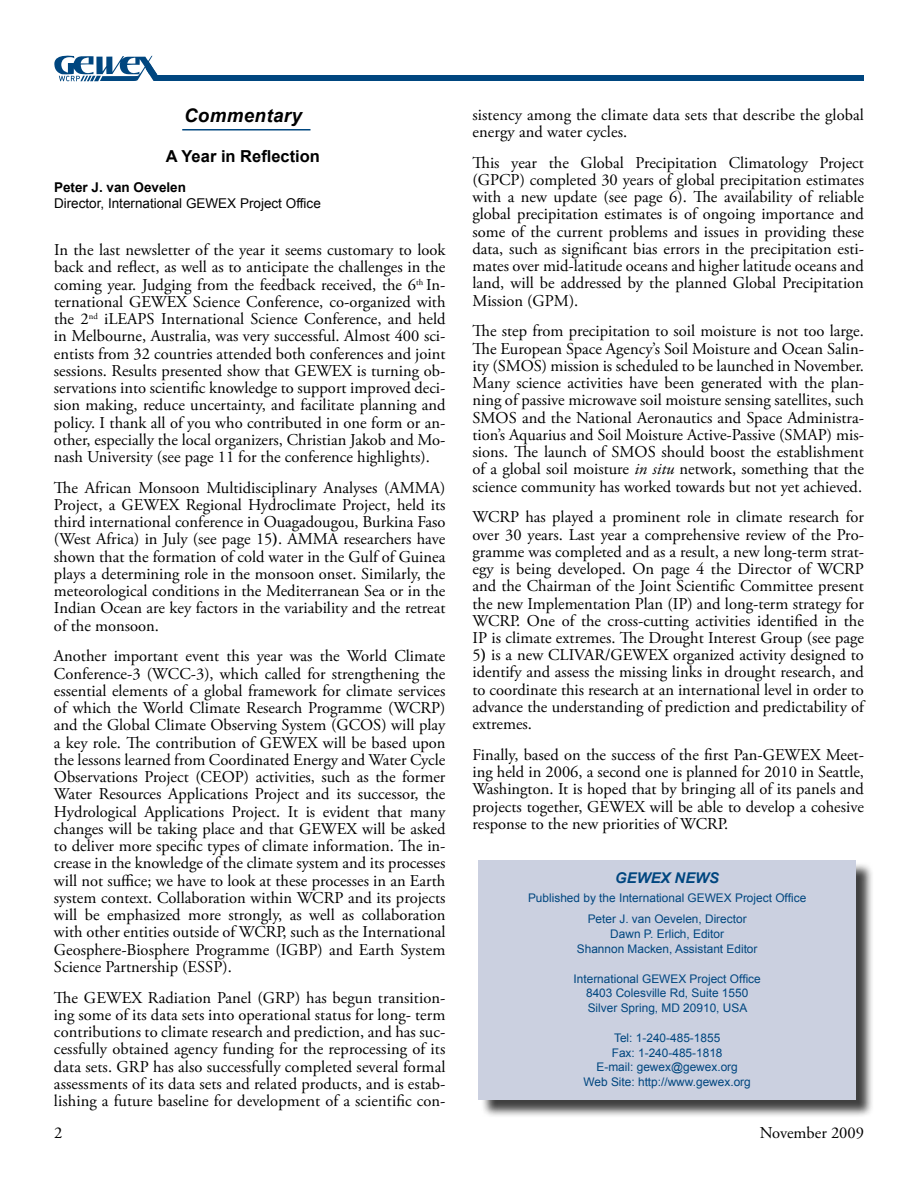
<style>
.page{position:relative;width:918px;height:1188px;background:#fff}
.page>*{position:absolute;margin:0;border:0;box-sizing:border-box;transform-origin:0 0}
.t1{font:italic 700 18.75px "Arial";letter-spacing:.02em;color:#000}
.t2{font:16.5px/17.2px "Adobe Garamond Pro";color:#000;text-align:justify}
.t3{font:700 16.5px "Arial";color:#000}
.t4{font:italic 700 14.85px "Arial";color:#00467f}
.t5{font:13.5px "Arial";color:#000}
.t6{font:700 13.5px "Arial";color:#000}
.t7{font:11.85px/14.9px "Arial";color:#00467f;text-align:center}
.s1{font-weight:700}
.s2{font-style:italic}
</style>
<div class="page">
<div style="left:155px;top:75px;width:709px;height:6px;background:#00467f"></div>
<svg style="left:54px;top:55px;width:104px;height:27px"></svg>
<hr style="left:182px;top:129px;width:128px;height:1px;background:#00467f">
<div style="left:480px;top:862px;width:394px;height:256px;background:#000;opacity:.75"></div>
<div style="left:478px;top:860px;width:378px;height:240px;background:#cbd0e0"></div>
<p class="t1" style="left:184px;top:104px;width:119px">Commentary</p>
<p class="t3" style="left:166px;top:145px;width:156px">A Year in Reflection</p>
<p class="t6" style="left:54px;top:178px;width:134px">Peter J. van Oevelen</p>
<p class="t5" style="left:54px;top:195px;width:268px">Director, International GEWEX Project Office</p>
<p class="t2" style="left:54px;top:242px;width:393px">In the last newsletter of the year it seems customary to look back and reflect, as well as to anticipate the challenges in the coming year. Judging from the feedback received, the 6<sup>th</sup> In&shy;ternational GEWEX Science Conference, co-organized with the 2<sup>nd</sup> iLEAPS International Science Conference, and held in Melbourne, Australia, was very successful. Almost 400 sci&shy;entists from 32 countries attended both conferences and joint sessions. Results presented show that GEWEX is turning ob&shy;servations into scientific knowledge to support improved deci&shy;sion making, reduce uncertainty, and facilitate planning and policy. I thank all of you who contributed in one form or an&shy;other, especially the local organizers, Christian Jakob and Mo&shy;nash University (see page 11 for the conference highlights).</p>
<p class="t2" style="left:54px;top:479px;width:393px">The African Monsoon Multidisciplinary Analyses (AMMA)<br>Project, a GEWEX Regional Hydroclimate Project, held its third international conference in Ouagadougou, Burkina Faso (West Africa) in July (see page 15<span class="s1">)</span>. AMMA researchers have shown that the formation of cold water in the Gulf of Guinea plays a determining role in the monsoon onset. Similarly, the meteorological conditions in the Mediterranean Sea or in the Indian Ocean are key factors in the variability and the retreat of the monsoon.</p>
<p class="t2" style="left:54px;top:648px;width:393px">Another important event this year was the World Climate Conference-3 (WCC-3), which called for strengthening the essential elements of a global framework for climate services of which the World Climate Research Programme (WCRP) and the Global Climate Observing System (GCOS) will play a key role. The contribution of GEWEX will be based upon the lessons learned from Coordinated Energy and Water Cycle Observations Project (CEOP) activities, such as the former Water Resources Applications Project and its successor, the Hydrological Applications Project. It is evident that many changes will be taking place and that GEWEX will be asked to deliver more specific types of climate information. The in&shy;crease in the knowledge of the climate system and its processes will not suffice; we have to look at these processes in an Earth system context. Collaboration within WCRP and its projects will be emphasized more strongly, as well as collaboration with other entities outside of WCRP, such as the International Geosphere-Biosphere Programme (IGBP) and Earth System Science Partnership (ESSP).</p>
<p class="t2" style="left:54px;top:989px;width:393px">The GEWEX Radiation Panel (GRP) has begun transition&shy;ing some of its data sets into operational status for long- term contributions to climate research and prediction, and has suc&shy;cessfully obtained agency funding for the reprocessing of its data sets. GRP has also successfully completed several formal assessments of its data sets and related products, and is estab&shy;lishing a future baseline for development of a scientific con-</p>
<p class="t2" style="left:473px;top:106px;width:393px">sistency among the climate data sets that describe the global energy and water cycles.</p>
<p class="t2" style="left:473px;top:154px;width:393px">This year the Global Precipitation Climatology Project (GPCP) completed 30 years of global precipitation estimates with a new update (see page 6). The availability of reliable global precipitation estimates is of ongoing importance and some of the current problems and issues in providing these data, such as significant bias errors in the precipitation esti&shy;mates over mid-latitude oceans and higher latitude oceans and land, will be addressed by the planned Global Precipitation Mission (GPM).</p>
<p class="t2" style="left:473px;top:323px;width:393px">The step from precipitation to soil moisture is not too large.<br>The European Space Agency’s Soil Moisture and Ocean Salin&shy;ity (SMOS) mission is scheduled to be launched in November.<br>Many science activities have been generated with the plan&shy;ning of passive microwave soil moisture sensing satellites, such SMOS and the National Aeronautics and Space Administra&shy;tion’s Aquarius and Soil Moisture Active-Passive (SMAP) mis&shy;sions. The launch of SMOS should boost the establishment of a global soil moisture <span class="s2">in situ</span> network, something that the science community has worked towards but not yet achieved.</p>
<p class="t2" style="left:473px;top:509px;width:393px">WCRP has played a prominent role in climate research for over 30 years. Last year a comprehensive review of the Pro&shy;gramme was completed and as a result, a new long-term strat&shy;egy is being developed. On page 4 the Director of WCRP and the Chairman of the Joint Scientific Committee present the new Implementation Plan (IP) and long-term strategy for WCRP. One of the cross-cutting activities identified in the IP is climate extremes. The Drought Interest Group (see page</p>
<p class="t2" style="left:473px;top:647px;width:393px">5<span class="s1">)</span> is a new CLIVAR/GEWEX organized activity designed to identify and assess the missing links in drought research, and to coordinate this research at an international level in order to advance the understanding of prediction and predictability of extremes.</p>
<p class="t2" style="left:473px;top:747px;width:393px">Finally, based on the success of the first Pan-GEWEX Meet&shy;ing held in 2006, a second one is planned for 2010 in Seattle, Washington. It is hoped that by bringing all of its panels and projects together, GEWEX will be able to develop a cohesive response to the new priorities of WCRP.</p>
<p class="t4" style="left:615px;top:868px;width:105px">GEWEX NEWS</p>
<p class="t7" style="left:528px;top:888px;width:280px;line-height:20.7px">Published by the International GEWEX Project Office<br>Peter J. van Oevelen, Director</p>
<p class="t7" style="left:577px;top:927px;width:182px">Dawn P. Erlich, Editor<br>Shannon Macken, Assistant Editor</p>
<p class="t7" style="left:574px;top:971px;width:189px">International GEWEX Project Office<br>8403 Colesville Rd, Suite 1550<br>Silver Spring, MD 20910, USA</p>
<p class="t7" style="left:584px;top:1030px;width:169px">Tel: 1-240-485-1855<br>Fax: 1-240-485-1818<br>E-mail: gewex@gewex.org<br>Web Site: http://www.gewex.org</p>
<p class="t2" style="left:54px;top:1125px;width:10px">2</p>
<p class="t2" style="left:760px;top:1125px;width:106px">November 2009</p>
</div>
